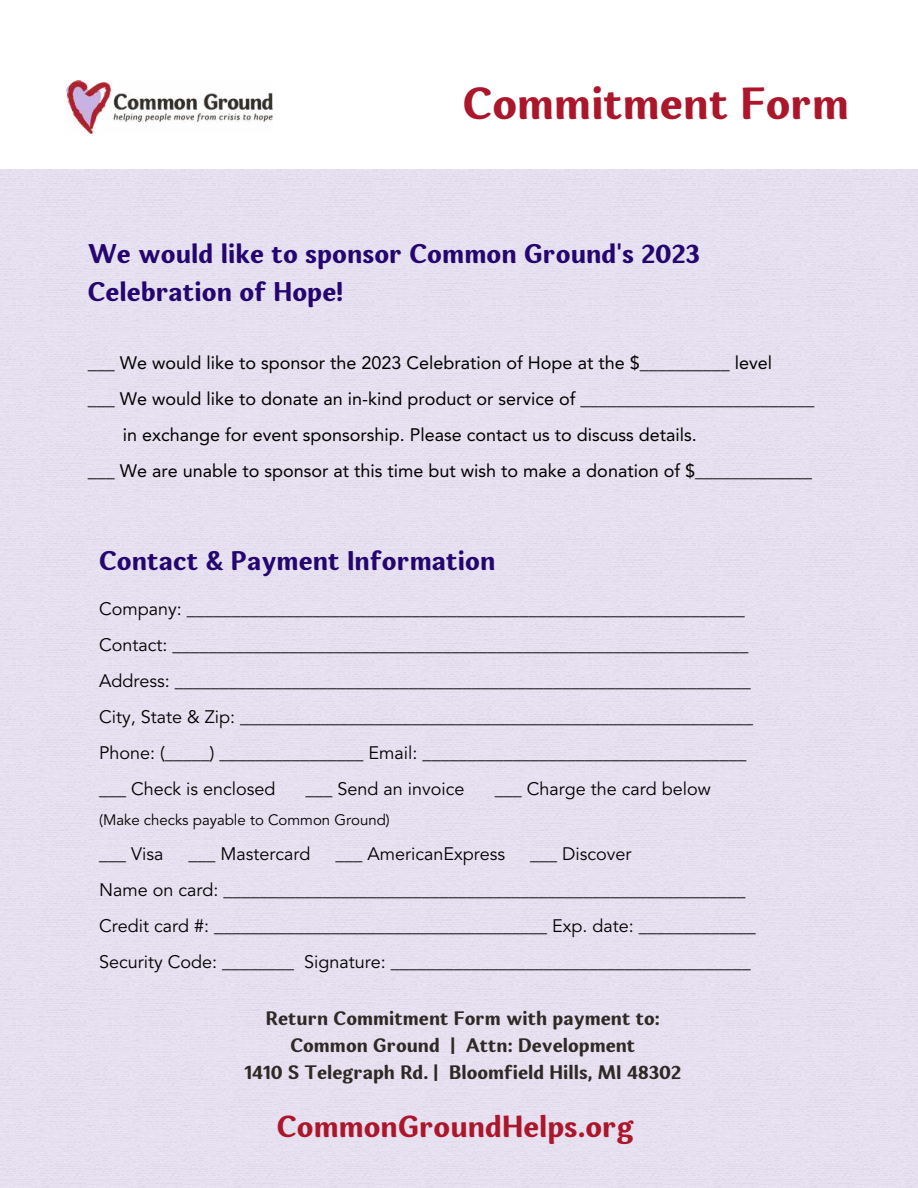
<style>
.page{position:relative;width:918px;height:1188px;background:#fff}
.page>*{position:absolute;margin:0;border:0;box-sizing:border-box;transform-origin:0 0}
.t1{font:700 45px "Espuma Pro";color:#ab162b}
.t2{font:700 30.45px "Espuma Pro";color:#ab162b}
.t3{font:700 27px/37.2px "Espuma Pro";color:#250670}
.t4{font:700 19.5px/27px "Espuma Pro";color:#2e2925;text-align:center}
.t5{font:18px/36px "Avenir LT Std";color:#000}
.t6{font:18px "Avenir LT Std";color:#000}
.t7{font:15px "Avenir LT Std";color:#000}
</style>
<div class="page">
<div style="left:0;top:169px;width:918px;height:1019px;background:#e6e0f0"></div>
<img style="left:66px;top:81px;width:206px;height:52px">
<h1 class="t1" style="left:463px;top:76px;width:388px">Commitment Form</h1>
<h3 class="t3" style="left:88px;top:236px;width:614px">We would like to sponsor Common Ground's 2023<br>Celebration of Hope!</h3>
<p class="t6" style="left:88px;top:353px;width:686px">___ We would like to sponsor the 2023 Celebration of Hope at the $__________ level</p>
<p class="t6" style="left:88px;top:389px;width:728px">___ We would like to donate an in-kind product or service of __________________________</p>
<p class="t6" style="left:123px;top:425px;width:576px">in exchange for event sponsorship. Please contact us to discuss details.</p>
<p class="t6" style="left:88px;top:461px;width:726px">___ We are unable to sponsor at this time but wish to make a donation of $_____________</p>
<h3 class="t3" style="left:99px;top:543px;width:398px">Contact &amp; Payment Information</h3>
<p class="t5" style="left:99px;top:591px;width:655px">Company: ______________________________________________________________ Contact: ________________________________________________________________ Address: ________________________________________________________________ City, State &amp; Zip: _________________________________________________________ Phone: (_____) ________________ Email: ____________________________________ ___ Check is enclosed</p>
<p class="t5" style="left:306px;top:771px;width:161px">___ Send an invoice</p>
<p class="t5" style="left:495px;top:771px;width:217px">___ Charge the card below</p>
<p class="t7" style="left:99px;top:812px;width:292px">(Make checks payable to Common Ground)</p>
<p class="t5" style="left:99px;top:837px;width:66px">___ Visa</p>
<p class="t5" style="left:189px;top:837px;width:123px">___ Mastercard</p>
<p class="t5" style="left:335px;top:837px;width:171px">___ AmericanExpress</p>
<p class="t5" style="left:99px;top:837px;width:658px;text-indent:431px">___ Discover<br>Name on card: __________________________________________________________ Credit card #: _____________________________________ Exp. date: _____________ Security Code: ________ Signature: ________________________________________</p>
<p class="t4" style="left:245px;top:1006px;width:438px">Return Commitment Form with payment to:<br>Common Ground | Attn: Development<br>1410 S Telegraph Rd. | Bloomfield Hills, MI 48302</p>
<h2 class="t2" style="left:277px;top:1108px;width:358px">CommonGroundHelps.org</h2>
</div>
